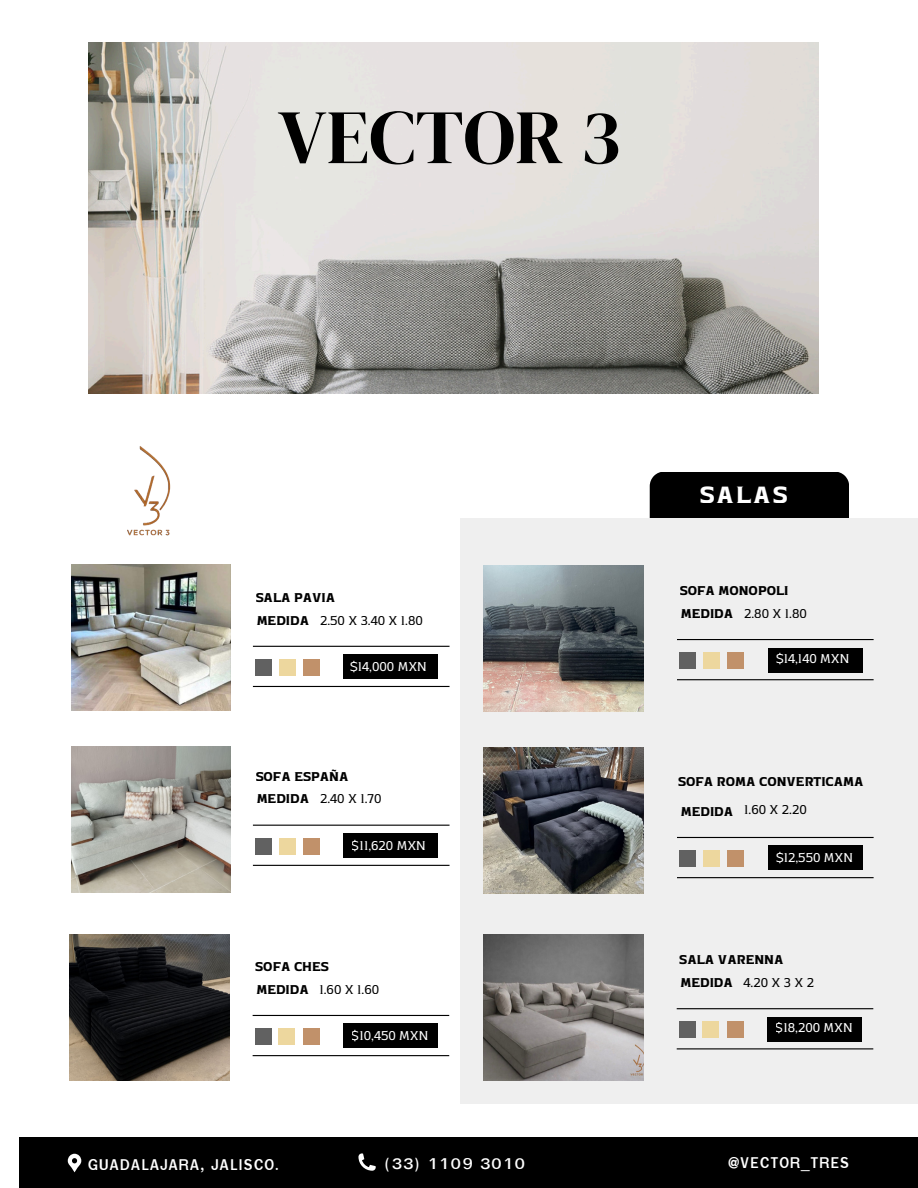
<style>
.page{position:relative;width:918px;height:1188px;background:#fff}
.page>*{position:absolute;margin:0;border:0;box-sizing:border-box;transform-origin:0 0}
.t1{font:76.8px "DM Serif Display";color:#000}
.t2{font:25.95px "Asangha Bo";letter-spacing:.085em;color:#fff}
.t3{font:700 15.3px "Garuda";letter-spacing:.055em;color:#fff}
.t4{font:14.1px "Asangha Re";color:#000}
.t5{font:14.1px "Asangha Bo";color:#000}
.t6{font:14.1px "Asangha Re";color:#fff}
.s1{font-family:"Asangha Bo"}
</style>
<div class="page">
<div style="left:19px;top:1137px;width:899px;height:51px;background:#000"></div>
<div style="left:650px;top:472px;width:199px;height:65px;background:#000"></div>
<div style="left:460px;top:518px;width:458px;height:586px;background:#efefef"></div>
<img style="left:71px;top:564px;width:160px;height:146px">
<img style="left:483px;top:566px;width:160px;height:146px">
<img style="left:71px;top:747px;width:160px;height:146px">
<img style="left:483px;top:748px;width:160px;height:146px">
<img style="left:70px;top:935px;width:159px;height:146px">
<img style="left:483px;top:935px;width:160px;height:146px">
<svg style="left:358px;top:1153px;width:17px;height:17px"></svg>
<svg style="left:68px;top:1154px;width:13px;height:18px"></svg>
<img style="left:127px;top:446px;width:44px;height:90px">
<img style="left:88px;top:42px;width:730px;height:351px">
<div style="left:256px;top:659px;width:16px;height:17px;background:#616161"></div>
<div style="left:279px;top:659px;width:17px;height:17px;background:#edd79e"></div>
<div style="left:303px;top:659px;width:17px;height:17px;background:#c1916a"></div>
<div style="left:343px;top:655px;width:95px;height:24px;background:#000"></div>
<hr style="left:253px;top:646px;width:197px;height:1px;background:#000">
<hr style="left:253px;top:686px;width:197px;height:1px;background:#000">
<div style="left:256px;top:838px;width:16px;height:17px;background:#616161"></div>
<div style="left:279px;top:838px;width:17px;height:17px;background:#edd79e"></div>
<div style="left:303px;top:838px;width:17px;height:17px;background:#c1916a"></div>
<div style="left:343px;top:834px;width:95px;height:24px;background:#000"></div>
<hr style="left:253px;top:825px;width:197px;height:1px;background:#000">
<hr style="left:253px;top:865px;width:197px;height:1px;background:#000">
<div style="left:255px;top:1028px;width:17px;height:17px;background:#616161"></div>
<div style="left:279px;top:1028px;width:16px;height:17px;background:#edd79e"></div>
<div style="left:303px;top:1028px;width:16px;height:17px;background:#c1916a"></div>
<div style="left:343px;top:1024px;width:95px;height:24px;background:#000"></div>
<hr style="left:253px;top:1015px;width:196px;height:1px;background:#000">
<hr style="left:253px;top:1055px;width:196px;height:1px;background:#000">
<div style="left:680px;top:652px;width:16px;height:17px;background:#616161"></div>
<div style="left:703px;top:652px;width:17px;height:17px;background:#edd79e"></div>
<div style="left:727px;top:652px;width:17px;height:17px;background:#c1916a"></div>
<div style="left:768px;top:648px;width:95px;height:24px;background:#000"></div>
<hr style="left:677px;top:639px;width:197px;height:1px;background:#000">
<hr style="left:677px;top:679px;width:197px;height:1px;background:#000">
<div style="left:680px;top:850px;width:16px;height:17px;background:#616161"></div>
<div style="left:703px;top:850px;width:17px;height:17px;background:#edd79e"></div>
<div style="left:727px;top:850px;width:17px;height:17px;background:#c1916a"></div>
<div style="left:768px;top:846px;width:95px;height:24px;background:#000"></div>
<hr style="left:677px;top:837px;width:197px;height:1px;background:#000">
<hr style="left:677px;top:877px;width:197px;height:1px;background:#000">
<div style="left:679px;top:1021px;width:17px;height:17px;background:#616161"></div>
<div style="left:703px;top:1021px;width:16px;height:17px;background:#edd79e"></div>
<div style="left:727px;top:1021px;width:17px;height:17px;background:#c1916a"></div>
<div style="left:767px;top:1017px;width:95px;height:24px;background:#000"></div>
<hr style="left:677px;top:1008px;width:196px;height:1px;background:#000">
<hr style="left:677px;top:1048px;width:196px;height:1px;background:#000">
<h1 class="t1" style="left:278px;top:84px;width:344px">VECTOR 3</h1>
<p class="t5" style="left:256px;top:589px;width:81px">SALA PAVIA</p>
<p class="t4" style="left:257px;top:611px;width:168px"><span class="s1">MEDIDA</span> 2.50 X 3.40 X 1.80</p>
<p class="t6" style="left:350px;top:658px;width:78px">$14,000 MXN</p>
<p class="t5" style="left:256px;top:768px;width:94px">SOFA ESPAÑA</p>
<p class="t4" style="left:257px;top:790px;width:126px"><span class="s1">MEDIDA</span> 2.40 X 1.70</p>
<p class="t6" style="left:352px;top:837px;width:75px">$11,620 MXN</p>
<p class="t5" style="left:255px;top:958px;width:75px">SOFA CHES</p>
<p class="t4" style="left:256px;top:981px;width:124px"><span class="s1">MEDIDA</span> 1.60 X 1.60</p>
<p class="t6" style="left:352px;top:1027px;width:78px">$10,450 MXN</p>
<h2 class="t2" style="left:699px;top:479px;width:90px">SALAS</h2>
<p class="t5" style="left:680px;top:582px;width:110px">SOFA MONOPOLI</p>
<p class="t4" style="left:681px;top:605px;width:128px"><span class="s1">MEDIDA</span> 2.80 X 1.80</p>
<p class="t6" style="left:776px;top:650px;width:75px">$14,140 MXN</p>
<p class="t5" style="left:678px;top:773px;width:187px">SOFA ROMA CONVERTICAMA</p>
<p class="t4" style="left:681px;top:801px;width:128px"><span class="s1">MEDIDA</span> 1.60 X 2.20</p>
<p class="t6" style="left:776px;top:849px;width:78px">$12,550 MXN</p>
<p class="t5" style="left:679px;top:951px;width:106px">SALA VARENNA</p>
<p class="t4" style="left:680px;top:974px;width:135px"><span class="s1">MEDIDA</span> 4.20 X 3 X 2</p>
<p class="t6" style="left:776px;top:1019px;width:78px">$18,200 MXN</p>
<p class="t3" style="left:88px;top:1156px;width:192px">GUADALAJARA, JALISCO.</p>
<p class="t3" style="left:384px;top:1155px;width:142px">(33) 1109 3010</p>
<p class="t3" style="left:727px;top:1154px;width:123px">@VECTOR_TRES</p>
</div>
